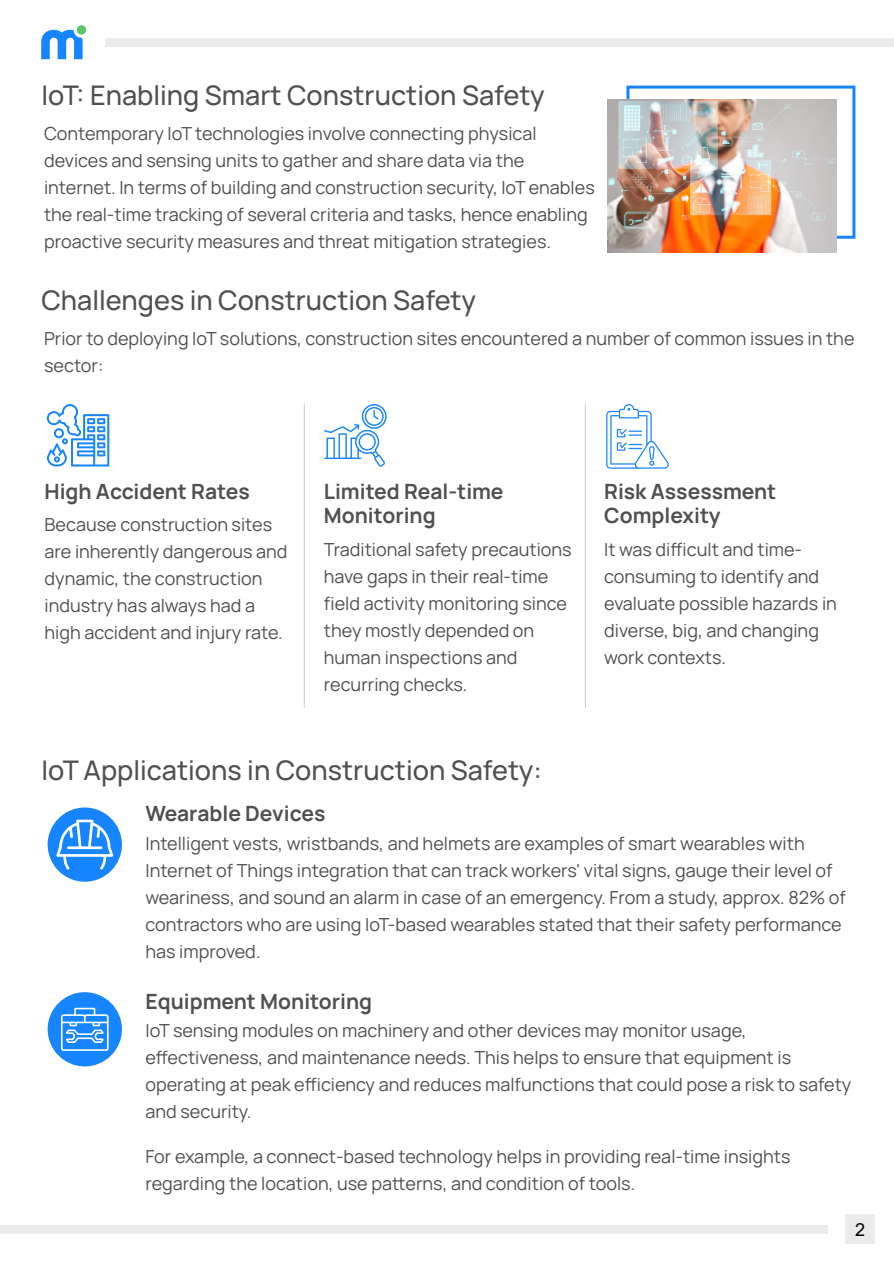
<style>
.page{position:relative;width:894px;height:1263px;background:#fff}
.page>*{position:absolute;margin:0;border:0;box-sizing:border-box;transform-origin:0 0}
.t1{font:500 27px "Manrope";color:#505050}
.t2{font:700 21px/24px "Manrope";color:#505050}
.t3{font:18px/27px "Manrope";color:#505050}
.t4{font:18px "Arial";color:#000}
</style>
<div class="page">
<svg style="left:41px;top:30px;width:42px;height:29px"></svg>
<div style="left:77px;top:25px;width:9px;height:10px;background:#5cc56c;border-radius:50%"></div>
<div style="left:105px;top:39px;width:788px;height:8px;background:#ebebeb"></div>
<div style="left:0;top:1225px;width:827px;height:8px;background:#ebebeb"></div>
<div style="left:844px;top:1215px;width:29px;height:29px;background:#ebebeb"></div>
<svg style="left:626px;top:86px;width:229px;height:153px"></svg>
<img style="left:607px;top:99px;width:229px;height:153px">
<svg style="left:324px;top:404px;width:62px;height:63px"></svg>
<svg style="left:47px;top:404px;width:62px;height:62px"></svg>
<div style="left:48px;top:807px;width:74px;height:75px;background:#1685ff;border-radius:50%"></div>
<svg style="left:56px;top:820px;width:57px;height:50px"></svg>
<div style="left:48px;top:992px;width:74px;height:74px;background:#1685ff;border-radius:50%"></div>
<svg style="left:61px;top:1008px;width:48px;height:43px"></svg>
<hr style="left:304px;top:404px;width:1px;height:304px;background:#ccc">
<hr style="left:584px;top:404px;width:1px;height:304px;background:#ccc">
<svg style="left:606px;top:404px;width:62px;height:65px"></svg>
<h1 class="t1" style="left:41px;top:76px;width:504px">IoT: Enabling Smart Construction Safety</h1>
<p class="t3" style="left:44px;top:119px;width:552px">Contemporary IoT technologies involve connecting physical devices and sensing units to gather and share data via the internet. In terms of building and construction security, IoT enables the real-time tracking of several criteria and tasks, hence enabling proactive security measures and threat mitigation strategies.</p>
<h1 class="t1" style="left:41px;top:282px;width:436px">Challenges in Construction Safety</h1>
<p class="t3" style="left:44px;top:324px;width:811px">Prior to deploying IoT solutions, construction sites encountered a number of common issues in the sector:</p>
<p class="t2" style="left:45px;top:479px;width:207px">High Accident Rates</p>
<p class="t3" style="left:45px;top:510px;width:244px">Because construction sites are inherently dangerous and dynamic, the construction industry has always had a high accident and injury rate.</p>
<p class="t2" style="left:324px;top:479px;width:181px">Limited Real-time<br>Monitoring</p>
<p class="t3" style="left:324px;top:535px;width:249px">Traditional safety precautions have gaps in their real-time field activity monitoring since they mostly depended on human inspections and recurring checks.</p>
<h1 class="t1" style="left:41px;top:751px;width:502px">IoT Applications in Construction Safety:</h1>
<p class="t2" style="left:145px;top:801px;width:181px">Wearable Devices</p>
<p class="t2" style="left:604px;top:479px;width:174px">Risk Assessment<br>Complexity</p>
<p class="t3" style="left:604px;top:535px;width:234px">It was difficult and time&shy;consuming to identify and evaluate possible hazards in diverse, big, and changing work contexts.</p>
<p class="t3" style="left:145px;top:829px;width:701px">Intelligent vests, wristbands, and helmets are examples of smart wearables with Internet of Things integration that can track workers' vital signs, gauge their level of weariness, and sound an alarm in case of an emergency. From a study, approx. 82% of contractors who are using IoT-based wearables stated that their safety performance has improved.</p>
<p class="t2" style="left:145px;top:989px;width:228px">Equipment Monitoring</p>
<p class="t3" style="left:145px;top:1016px;width:707px">IoT sensing modules on machinery and other devices may monitor usage, effectiveness, and maintenance needs. This helps to ensure that equipment is operating at peak efficiency and reduces malfunctions that could pose a risk to safety and security.</p>
<p class="t3" style="left:145px;top:1142px;width:646px">For example, a connect-based technology helps in providing real-time insights regarding the location, use patterns, and condition of tools.</p>
<p class="t4" style="left:854px;top:1223px;width:12px">2</p>
</div>
